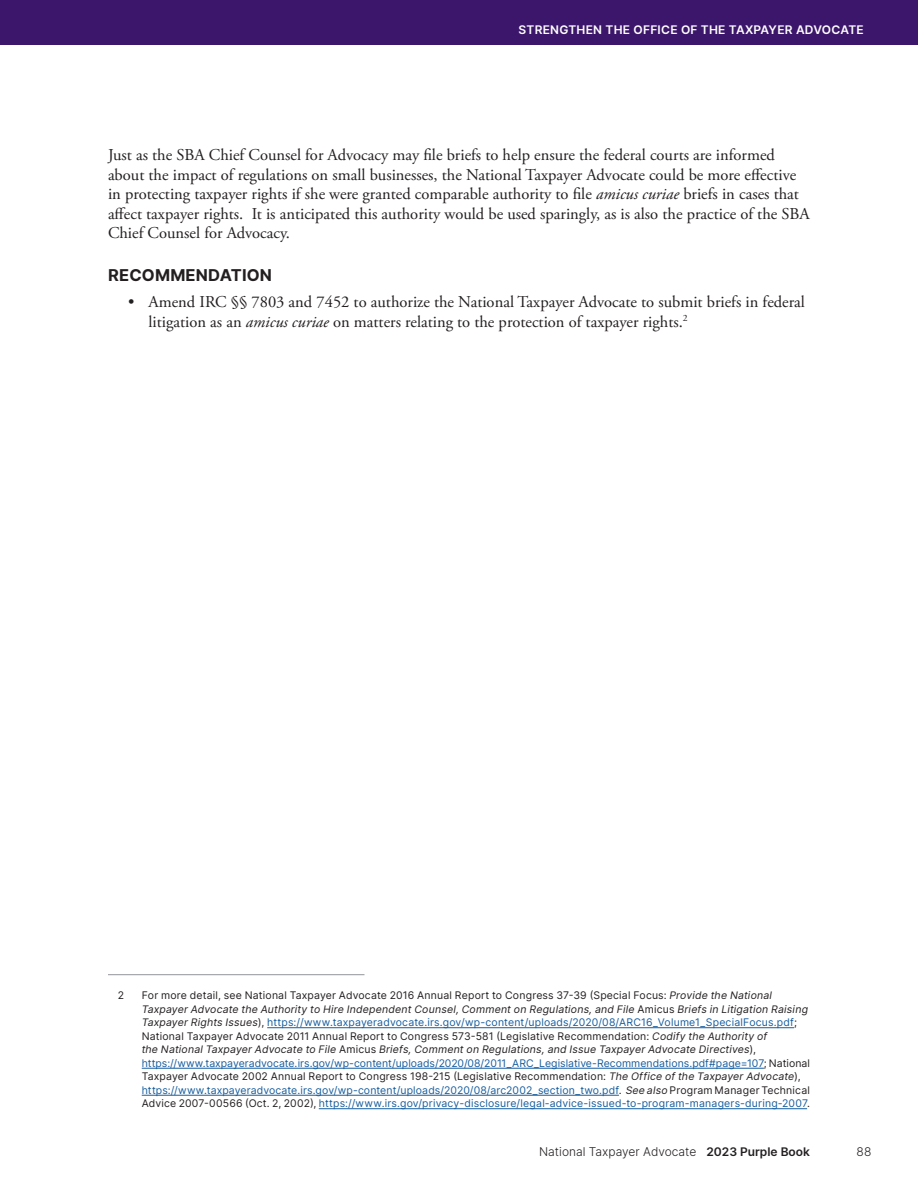
<style>
.page{position:relative;width:918px;height:1188px;background:#fff}
.page>*{position:absolute;margin:0;border:0;box-sizing:border-box;transform-origin:0 0}
.Paragraph{font:16.5px/19.5px "Adobe Garamond Pro";color:#231f20}
.t1{font:700 16.5px "Inter";letter-spacing:.01em;color:#231f20}
.t2{font:600 12px "Inter";letter-spacing:.02em;color:#fff}
.t3{font:300 12px "Inter";color:#231f20}
.Footnotes{font:10.5px/13.5px "Inter";letter-spacing:.015em;color:#175d9e}
.Footnotes-2{font:10.5px "Inter";color:#231f20}
.s1{font-style:italic}
.s2{color:#231f20}
.s3{font-style:italic;color:#231f20}
.s4{font-weight:600}
</style>
<div class="page">
<div style="left:0;top:0;width:918px;height:45px;background:#3c166b"></div>
<hr style="left:108px;top:974px;width:256px;height:1px;background:#939598">
<hr style="left:267px;top:1027px;width:527px;height:1px;background:#175d9e">
<hr style="left:142px;top:1068px;width:622px;height:1px;background:#175d9e">
<hr style="left:142px;top:1095px;width:477px;height:1px;background:#175d9e">
<hr style="left:319px;top:1108px;width:488px;height:1px;background:#175d9e">
<p class="t2" style="left:518px;top:21px;width:347px">STRENGTHEN THE OFFICE OF THE TAXPAYER ADVOCATE</p>
<p class="Paragraph" style="left:108px;top:146px;width:703px">Just as the SBA Chief Counsel for Advocacy may file briefs to help ensure the federal courts are informed about the impact of regulations on small businesses, the National Taxpayer Advocate could be more effective in protecting taxpayer rights if she were granted comparable authority to file <span class="s1">amicus curiae</span> briefs in cases that affect taxpayer rights. It is anticipated this authority would be used sparingly, as is also the practice of the SBA Chief Counsel for Advocacy.</p>
<h2 class="t1" style="left:108px;top:263px;width:165px">RECOMMENDATION</h2>
<p class="Paragraph" style="left:148px;top:293px;width:658px;text-indent:-20px">• Amend IRC §§ 7803 and 7452 to authorize the National Taxpayer Advocate to submit briefs in federal litigation as an <span class="s1">amicus curiae</span> on matters relating to the protection of taxpayer rights.<sup>2</sup></p>
<p class="Footnotes-2" style="left:118px;top:988px;width:8px">2</p>
<p class="Footnotes" style="left:142px;top:988px;width:670px"><span class="s2">For more detail, see National Taxpayer Advocate 2016 Annual Report to Congress 37-39 (Special Focus:</span> <span class="s3">Provide the National Taxpayer Advocate the Authority to Hire Independent Counsel, Comment on Regulations, and File</span> <span class="s2">Amicus</span> <span class="s3">Briefs in Litigation Raising Taxpayer Rights Issues</span><span class="s2">),</span> https://www.taxpayeradvocate.irs.gov/wp-content/uploads/2020/08/ARC16_Volume1_SpecialFocus.pdf<span class="s2">; National Taxpayer Advocate 2011 Annual Report to Congress 573-581 (Legislative Recommendation:</span> <span class="s3">Codify the Authority of<br>the National Taxpayer Advocate to File</span> <span class="s2">Amicus</span> <span class="s3">Briefs, Comment on Regulations, and Issue Taxpayer Advocate Directives</span><span class="s2">), </span>https://www.taxpayeradvocate.irs.gov/wp-content/uploads/2020/08/2011_ARC_Legislative-Recommendations.pdf#page=107<span class="s2">; National Taxpayer Advocate 2002 Annual Report to Congress 198-215 (Legislative Recommendation:</span> <span class="s3">The Office of the Taxpayer Advocate</span><span class="s2">), </span>https://www.taxpayeradvocate.irs.gov/wp-content/uploads/2020/08/arc2002_section_two.pdf<span class="s2">.</span> <span class="s3">See also</span> <span class="s2">Program Manager Technical Advice 2007-00566 (Oct. 2, 2002),</span> https://www.irs.gov/privacy-disclosure/legal-advice-issued-to-program-managers-during-2007<span class="s2">.</span></p>
<p class="t3" style="left:539px;top:1144px;width:272px">National Taxpayer Advocate <span class="s4">2023 PURPLE BOOK</span></p>
<p class="t3" style="left:857px;top:1144px;width:16px">88</p>
</div>
